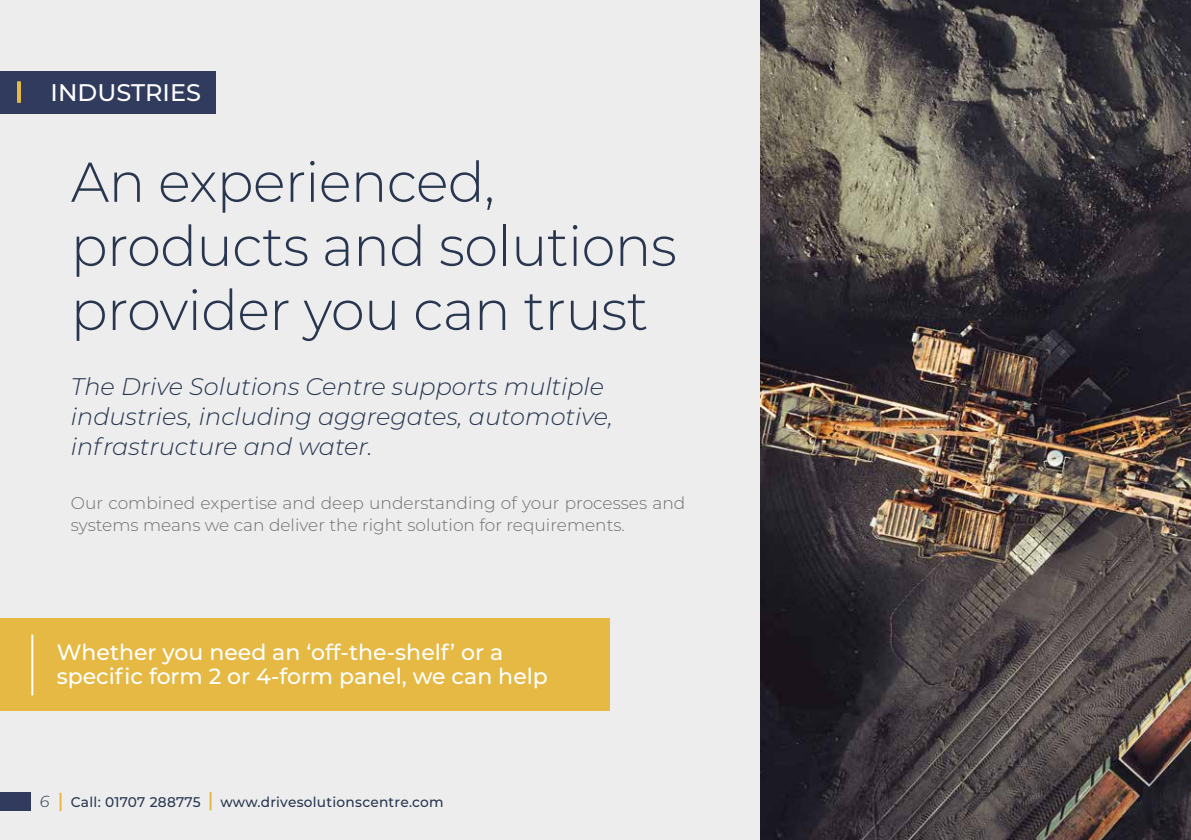
<style>
.page{position:relative;width:1191px;height:840px;background:#fff}
.page>*{position:absolute;margin:0;border:0;box-sizing:border-box;transform-origin:0 0}
.t1{font:300 56px/64px "Montserrat";letter-spacing:-.01em;color:#283650}
.t2{font:italic 300 24px/30px "Montserrat";color:#283650}
.t3{font:500 24px "Montserrat";color:#fff}
.t4{font:500 22px/24px "Montserrat";color:#fff}
.t5{font:300 17px/22px "Montserrat";color:#706f6f}
.t6{font:italic 300 16px "Montserrat";color:#283650}
.t7{font:500 14px "Montserrat";letter-spacing:.02em;color:#283650}
</style>
<div class="page">
<div style="left:0;top:0;width:865px;height:839px;background:#ededed"></div>
<img style="left:761px;top:0;width:430px;height:839px">
<div style="left:0;top:792px;width:30px;height:18px;background:#303b5d"></div>
<svg style="left:60px;top:792px;width:2px;height:18px"></svg>
<div style="left:0;top:618px;width:609px;height:93px;background:#e5b944"></div>
<hr style="left:31px;top:634px;width:2px;height:61px;background:#fff">
<div style="left:0;top:71px;width:215px;height:42px;background:#303b5d"></div>
<hr style="left:17px;top:81px;width:4px;height:22px;background:#e5b944">
<svg style="left:209px;top:791px;width:2px;height:18px"></svg>
<h2 class="t3" style="left:51px;top:75px;width:152px">INDUSTRIES</h2>
<h1 class="t1" style="left:71px;top:148px;width:607px">An experienced, products and solutions provider you can trust</h1>
<h2 class="t2" style="left:71px;top:370px;width:543px">The Drive Solutions Centre supports multiple industries, including aggregates, automotive, infrastructure and water.</h2>
<p class="t5" style="left:71px;top:491px;width:616px">Our combined expertise and deep understanding of your processes and systems means we can deliver the right solution for requirements.</p>
<p class="t4" style="left:57px;top:639px;width:493px">Whether you need an ‘off-the-shelf’ or a specific form 2 or 4-form panel, we can help</p>
<p class="t6" style="left:40px;top:790px;width:11px">6</p>
<p class="t7" style="left:71px;top:791px;width:131px">Call: 01707 288775</p>
<p class="t7" style="left:220px;top:791px;width:225px">www.drivesolutionscentre.com</p>
</div>
